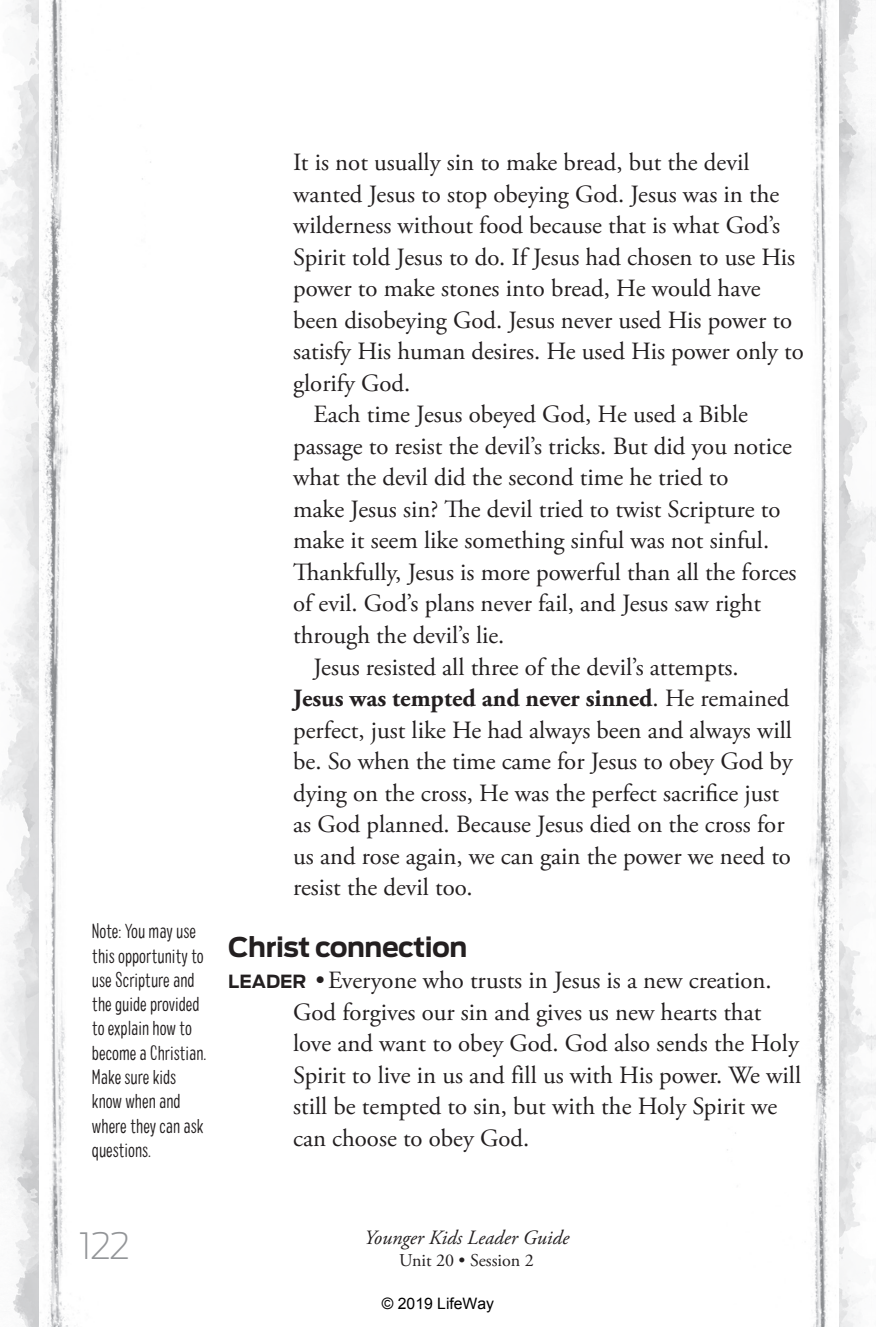
<style>
.page{position:relative;width:876px;height:1327px;background:#fff}
.page>*{position:absolute;margin:0;border:0;box-sizing:border-box;transform-origin:0 0}
.t1{font:200 36px "Antenna";color:#939598}
.t2{font:700 27px "Antenna";letter-spacing:-.02em;color:#231f20}
.t3{font:24.75px/31.5px "Adobe Garamond Pro";color:#231f20}
.t4{font:700 24.75px "Adobe Garamond Pro";color:#231f20}
.t5{font:300 condensed 20.25px/24.3px "Colby";color:#231f20}
.t6{font:italic 20.25px "Adobe Garamond Pro";color:#231f20}
.t7{font:18px "Adobe Garamond Pro";color:#231f20}
.t8{font:15.75px "Arial";color:#000}
.s1{font-weight:400}
.s2{font-family:"Antenna";font-weight:700;font-size:18px}
</style>
<div class="page">
<img style="left:838px;top:0;width:37px;height:1327px">
<img style="left:0;top:0;width:39px;height:1327px">
<img style="left:39px;top:0;width:112px;height:1327px">
<img style="left:727px;top:0;width:111px;height:1327px">
<svg style="left:869px;top:0;width:6px;height:6px"></svg>
<svg style="left:869px;top:1319px;width:6px;height:8px"></svg>
<p class="t5" style="left:92px;top:919px;width:116px">Note: You may use this opportunity to use Scripture and the guide provided to explain how to become a Christian.<br>Make sure kids know when and where they can ask questions.</p>
<p class="t3" style="left:293px;top:148px;width:458px">It is not usually sin to make bread, but the devil</p>
<p class="t3" style="left:293px;top:179px;width:487px">wanted Jesus to stop obeying God. Jesus was in the</p>
<p class="t3" style="left:293px;top:211px;width:488px">wilderness without food because that is what God’s</p>
<p class="t3" style="left:293px;top:242px;width:503px">Spirit told Jesus to do. If Jesus had chosen to use His</p>
<p class="t3" style="left:293px;top:274px;width:469px">power to make stones into bread, He would have</p>
<p class="t3" style="left:293px;top:305px;width:500px">been disobeying God. Jesus never used His power to</p>
<p class="t3" style="left:293px;top:337px;width:512px">satisfy His human desires. He used His power only to</p>
<p class="t3" style="left:293px;top:368px;width:119px">glorify God.</p>
<p class="t3" style="left:313px;top:400px;width:436px">Each time Jesus obeyed God, He used a Bible</p>
<p class="t3" style="left:293px;top:431px;width:500px">passage to resist the devil’s tricks. But did you notice</p>
<p class="t3" style="left:293px;top:463px;width:437px">what the devil did the second time he tried to</p>
<p class="t3" style="left:293px;top:494px;width:489px">make Jesus sin? The devil tried to twist Scripture to</p>
<p class="t3" style="left:293px;top:526px;width:477px">make it seem like something sinful was not sinful.</p>
<p class="t3" style="left:293px;top:557px;width:504px">Thankfully, Jesus is more powerful than all the forces</p>
<p class="t3" style="left:293px;top:589px;width:469px">of evil. God’s plans never fail, and Jesus saw right</p>
<p class="t3" style="left:293px;top:620px;width:213px">through the devil’s lie.</p>
<p class="t3" style="left:313px;top:652px;width:427px">Jesus resisted all three of the devil’s attempts.</p>
<p class="t4" style="left:293px;top:684px;width:498px">Jesus was tempted and never sinned<span class="s1">. He remained</span></p>
<p class="t3" style="left:293px;top:715px;width:500px">perfect, just like He had always been and always will</p>
<p class="t3" style="left:293px;top:746px;width:501px">be. So when the time came for Jesus to obey God by</p>
<p class="t3" style="left:293px;top:778px;width:487px">dying on the cross, He was the perfect sacrifice just</p>
<p class="t3" style="left:293px;top:809px;width:493px">as God planned. Because Jesus died on the cross for</p>
<p class="t3" style="left:293px;top:841px;width:499px">us and rose again, we can gain the power we need to</p>
<p class="t3" style="left:293px;top:872px;width:181px">resist the devil too.</p>
<p class="t2" style="left:228px;top:931px;width:241px">Christ connection</p>
<p class="t3" style="left:293px;top:966px;width:509px;text-indent:-65px"><span class="s2">LEADER</span> •Everyone who trusts in Jesus is a new creation.<br>God forgives our sin and gives us new hearts that love and want to obey God. God also sends the Holy Spirit to live in us and fill us with His power. We will still be tempted to sin, but with the Holy Spirit we can choose to obey God.</p>
<h1 class="t1" style="left:79px;top:1224px;width:53px">122</h1>
<p class="t6" style="left:364px;top:1225px;width:206px">Younger Kids Leader Guide</p>
<p class="t7" style="left:399px;top:1249px;width:136px">Unit 20 • Session 2</p>
<p class="t8" style="left:382px;top:1293px;width:114px">© 2019 LifeWay</p>
</div>
